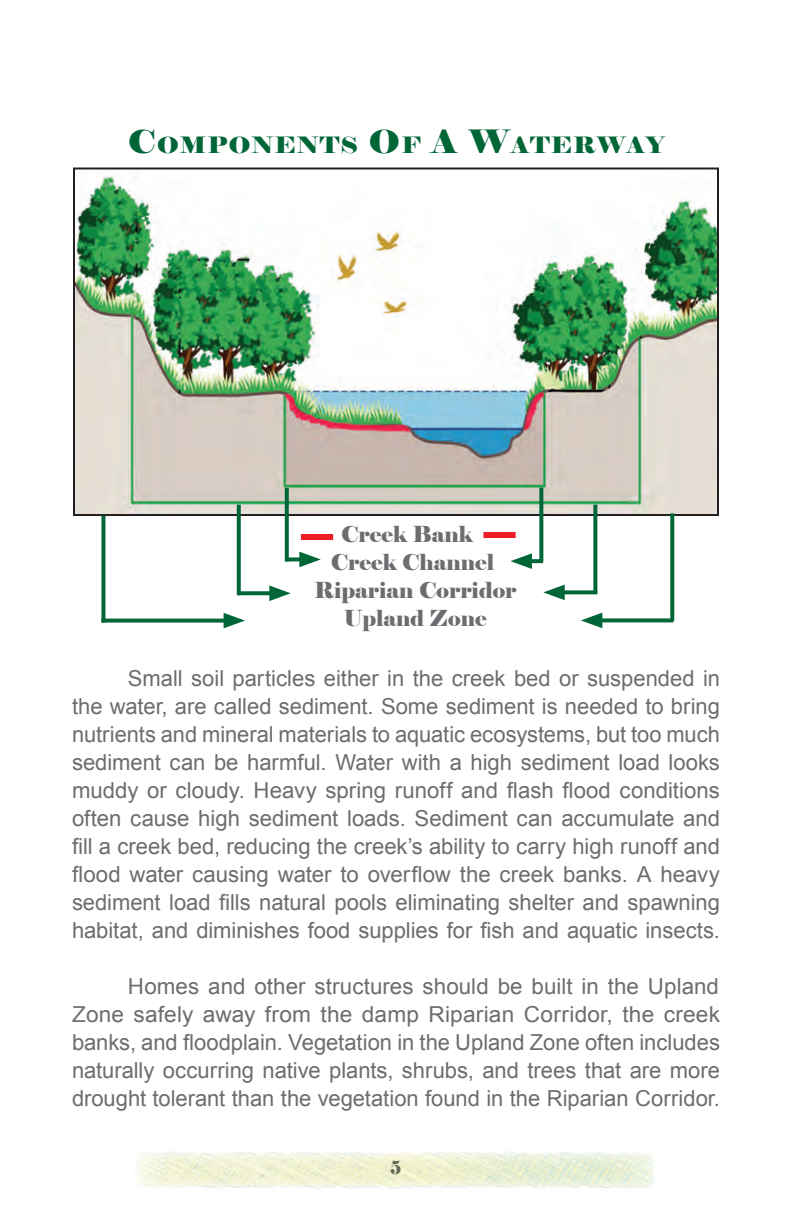
<style>
.page{position:relative;width:792px;height:1224px;background:#fff}
.page>*{position:absolute;margin:0;border:0;box-sizing:border-box;transform-origin:0 0}
.t1{font:22.4px "Elephant";letter-spacing:.035em;color:#006637;scale:1.1 1}
.t2{font:22px/28px "Arial";color:#6c6d70;text-align:justify}
.t3{font:22px "Elephant";color:#6c6d70}
.t4{font:18.4px "Elephant";color:#6c6d70;scale:.87 1}
.s1{font-size:32px}
</style>
<div class="page">
<img style="left:76px;top:171px;width:640px;height:342px">
<div style="left:73px;top:168px;width:646px;height:348px;border:2px solid #231f20"></div>
<svg style="left:539px;top:488px;width:4px;height:73px"></svg>
<svg style="left:670px;top:513px;width:4px;height:108px"></svg>
<svg style="left:593px;top:505px;width:4px;height:89px"></svg>
<svg style="left:241px;top:591px;width:28px;height:4px"></svg>
<svg style="left:269px;top:585px;width:22px;height:16px"></svg>
<svg style="left:289px;top:557px;width:10px;height:4px"></svg>
<svg style="left:299px;top:552px;width:22px;height:15px"></svg>
<svg style="left:602px;top:618px;width:69px;height:4px"></svg>
<svg style="left:581px;top:613px;width:21px;height:15px"></svg>
<svg style="left:532px;top:559px;width:9px;height:4px"></svg>
<svg style="left:510px;top:553px;width:22px;height:16px"></svg>
<svg style="left:565px;top:590px;width:30px;height:4px"></svg>
<svg style="left:543px;top:585px;width:22px;height:15px"></svg>
<div style="left:304px;top:534px;width:26px;height:6px;background:#ee1d23"></div>
<div style="left:486px;top:532px;width:27px;height:6px;background:#ee1d23"></div>
<svg style="left:285px;top:488px;width:4px;height:74px"></svg>
<svg style="left:237px;top:505px;width:4px;height:90px"></svg>
<svg style="left:101px;top:515px;width:4px;height:108px"></svg>
<svg style="left:103px;top:619px;width:121px;height:4px"></svg>
<svg style="left:224px;top:613px;width:21px;height:15px"></svg>
<img style="left:136px;top:1151px;width:518px;height:38px">
<p class="t1" style="left:128px;top:131px;width:489px"><span class="s1">C</span>OMPONENTS <span class="s1">O</span>F <span class="s1">A W</span>ATERWAY</p>
<p class="t3" style="left:341px;top:520px;width:133px">Creek Bank</p>
<p class="t3" style="left:331px;top:548px;width:165px">Creek Channel</p>
<p class="t3" style="left:314px;top:576px;width:204px">Riparian Corridor</p>
<p class="t3" style="left:344px;top:604px;width:144px">Upland Zone</p>
<p class="t2" style="left:72px;top:665px;width:650px;text-indent:56px">Small soil particles either in the creek bed or suspended in the water, are called sediment. Some sediment is needed to bring nutrients and mineral materials to aquatic ecosystems, but too much sediment can be harmful. Water with a high sediment load looks muddy or cloudy. Heavy spring runoff and flash flood conditions often cause high sediment loads. Sediment can accumulate and fill a creek bed, reducing the creek’s ability to carry high runoff and flood water causing water to overflow the creek banks. A heavy sediment load fills natural pools eliminating shelter and spawning habitat, and diminishes food supplies for fish and aquatic insects.</p>
<p class="t2" style="left:72px;top:973px;width:650px;text-indent:56px">Homes and other structures should be built in the Upland Zone safely away from the damp Riparian Corridor, the creek banks, and floodplain. Vegetation in the Upland Zone often includes naturally occurring native plants, shrubs, and trees that are more drought tolerant than the vegetation found in the Riparian Corridor.</p>
<p class="t4" style="left:391px;top:1156px;width:14px">5</p>
</div>
